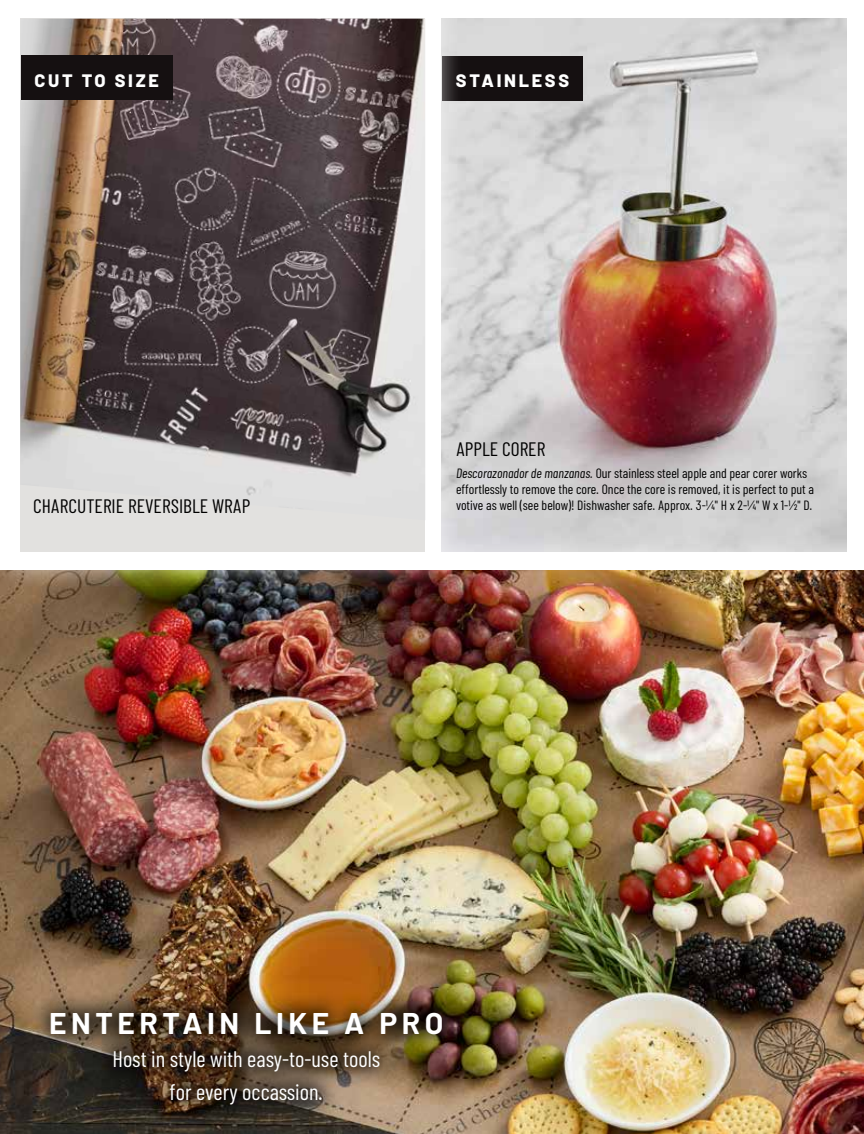
<style>
.page{position:relative;width:864px;height:1134px;background:#fff}
.page>*{position:absolute;margin:0;border:0;box-sizing:border-box;transform-origin:0 0}
.t1{font:700 30px "Barlow";letter-spacing:.15em;color:#fff}
.t2{font:22.5px/33px "Barlow Condensed";color:#fff;text-align:center}
.t3{font:19.5px "Barlow Condensed";color:#000}
.t4{font:800 18px "Barlow";letter-spacing:.15em;color:#fff}
.t5{font:13.5px/16.2px "Barlow Condensed";color:#000}
.s1{font-style:italic}
</style>
<div class="page">
<img style="left:463px;top:19px;width:383px;height:513px">
<div style="left:442px;top:56px;width:141px;height:45px;background:#151011"></div>
<div style="left:0;top:532px;width:864px;height:602px;background:#fff;opacity:.75"></div>
<img style="left:0;top:571px;width:864px;height:563px">
<div style="left:0;top:0;width:463px;height:590px;background:#fff;opacity:.75"></div>
<div style="left:20px;top:19px;width:405px;height:533px;background:#e2e1df"></div>
<img style="left:20px;top:19px;width:405px;height:477px">
<div style="left:21px;top:55px;width:151px;height:45px;background:#151011"></div>
<div style="left:846px;top:0;width:18px;height:590px;background:#fff"></div>
<div style="left:29px;top:991px;width:435px;height:134px;background:#000;opacity:.75"></div>
<h3 class="t4" style="left:34px;top:67px;width:126px">CUT TO SIZE</h3>
<h3 class="t3" style="left:33px;top:494px;width:219px">CHARCUTERIE REVERSIBLE WRAP</h3>
<h3 class="t4" style="left:456px;top:67px;width:115px">STAINLESS</h3>
<h3 class="t3" style="left:456px;top:437px;width:91px">APPLE CORER</h3>
<p class="t5" style="left:456px;top:465px;width:360px"><span class="s1">Descorazonador de manzanas.</span> Our stainless steel apple and pear corer works effortlessly to remove the core. Once the core is removed, it is perfect to put a votive as well (see below)! Dishwasher safe. Approx. 3-1/4" H x 2-1/4" W x 1-1/2" D.</p>
<h1 class="t1" style="left:49px;top:1004px;width:396px">ENTERTAIN LIKE A PRO</h1>
<h2 class="t2" style="left:112px;top:1042px;width:269px">Host in style with easy-to-use tools for every occassion.</h2>
</div>
